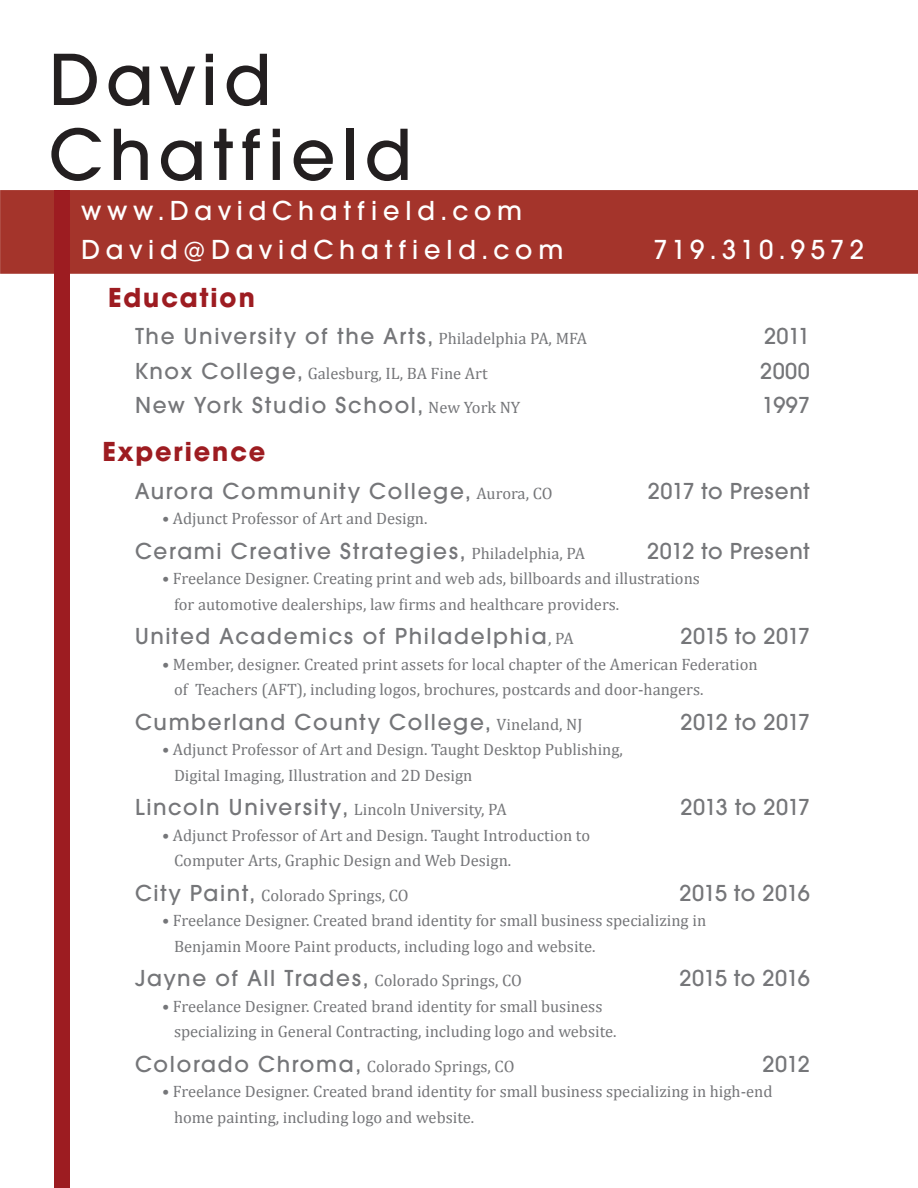
<style>
.page{position:relative;width:918px;height:1188px;background:#fff}
.page>*{position:absolute;margin:0;border:0;box-sizing:border-box;transform-origin:0 0}
.t1{font:500 76.5px/75px "Avalon";letter-spacing:.085em;color:#231f20}
.t2{font:500 28.5px/39px "Avalon";letter-spacing:.2em;color:#fff}
.t3{font:700 28.5px "Avalon";letter-spacing:.065em;color:#9d1c21}
.t4{font:500 28.5px "Avalon";letter-spacing:.155em;color:#fff}
.t5{font:500 24px "Avalon";letter-spacing:.065em;color:#757679}
.t6{font:500 24px "Avalon";letter-spacing:-.02em;color:#757679}
.t7{font:500 24px "Avalon";letter-spacing:.025em;color:#757679}
.t8{font:500 24px "Avalon";letter-spacing:-.03em;color:#757679}
.t9{font:16.5px/25.5px "Cambria";color:#757679}
.s1{font-family:"Cambria";font-weight:400;font-size:16.5px}
.s2{font-family:"Avalon";font-weight:500;font-size:24px}
</style>
<div class="page">
<div style="left:54px;top:190px;width:15px;height:998px;background:#9d1c21"></div>
<div style="left:0;top:190px;width:918px;height:84px;background:#a4342b"></div>
<div style="left:54px;top:190px;width:15px;height:84px;background:#9d1c21"></div>
<h1 class="t1" style="left:49px;top:42px;width:365px">David<br>Chatfield</h1>
<h2 class="t2" style="left:81px;top:191px;width:484px">www.DavidChatfield.com<br>David@DavidChatfield.com</h2>
<h2 class="t4" style="left:653px;top:233px;width:212px">719.310.9572</h2>
<h2 class="t3" style="left:108px;top:280px;width:148px">Education</h2>
<h3 class="t5" style="left:135px;top:323px;width:454px">The University of the Arts, <span class="s1">Philadelphia PA, MFA</span></h3>
<h3 class="t5" style="left:764px;top:323px;width:47px">2011</h3>
<p class="t9" style="left:135px;top:361px;width:354px"><span class="s2">Knox College,</span> Galesburg, IL, BA Fine Art</p>
<h3 class="t5" style="left:760px;top:357px;width:51px">2000</h3>
<h3 class="t5" style="left:135px;top:392px;width:387px">New York Studio School, <span class="s1">New York NY</span></h3>
<h3 class="t5" style="left:762px;top:392px;width:50px">1997</h3>
<h2 class="t3" style="left:103px;top:434px;width:164px">Experience</h2>
<h3 class="t5" style="left:135px;top:477px;width:419px">Aurora Community College, <span class="s1">Aurora, CO</span></h3>
<h3 class="t7" style="left:648px;top:477px;width:164px">2017 to Present</h3>
<p class="t9" style="left:162px;top:506px;width:267px">• Adjunct Professor of Art and Design.</p>
<h3 class="t5" style="left:135px;top:537px;width:452px">Cerami Creative Strategies, <span class="s1">Philadelphia, PA</span></h3>
<h3 class="t7" style="left:647px;top:537px;width:164px">2012 to Present</h3>
<p class="t9" style="left:174px;top:566px;width:528px;text-indent:-12px">• Freelance Designer. Creating print and web ads, billboards and illustrations for automotive dealerships, law firms and healthcare providers.</p>
<h3 class="t5" style="left:135px;top:623px;width:440px">United Academics of Philadelphia<span class="s1">, PA</span></h3>
<h3 class="t6" style="left:680px;top:623px;width:131px">2015 to 2017</h3>
<p class="t9" style="left:174px;top:651px;width:585px;text-indent:-12px">• Member, designer. Created print assets for local chapter of the American Federation of Teachers (AFT), including logos, brochures, postcards and door-hangers.</p>
<h3 class="t5" style="left:135px;top:708px;width:449px">Cumberland County College, <span class="s1">Vineland, NJ</span></h3>
<h3 class="t8" style="left:681px;top:708px;width:131px">2012 to 2017</h3>
<p class="t9" style="left:174px;top:737px;width:451px;text-indent:-12px">• Adjunct Professor of Art and Design. Taught Desktop Publishing,<br>Digital Imaging, Illustration and 2D Design</p>
<p class="t9" style="left:135px;top:797px;width:373px"><span class="s2">Lincoln University,</span> Lincoln University, PA</p>
<h3 class="t8" style="left:681px;top:794px;width:131px">2013 to 2017</h3>
<p class="t9" style="left:174px;top:822px;width:418px;text-indent:-12px">• Adjunct Professor of Art and Design. Taught Introduction to<br>Computer Arts, Graphic Design and Web Design.</p>
<p class="t9" style="left:135px;top:882px;width:275px"><span class="s2">City Paint,</span> Colorado Springs, CO</p>
<h3 class="t6" style="left:680px;top:879px;width:132px">2015 to 2016</h3>
<p class="t9" style="left:174px;top:908px;width:534px;text-indent:-12px">• Freelance Designer. Created brand identity for small business specializing in<br>Benjamin Moore Paint products, including logo and website.</p>
<p class="t9" style="left:135px;top:968px;width:389px"><span class="s2">Jayne of All Trades,</span> Colorado Springs, CO</p>
<h3 class="t6" style="left:680px;top:965px;width:132px">2015 to 2016</h3>
<p class="t9" style="left:174px;top:993px;width:444px;text-indent:-12px">• Freelance Designer. Created brand identity for small business specializing in General Contracting, including logo and website.</p>
<p class="t9" style="left:135px;top:1053px;width:381px"><span class="s2">Colorado Chroma,</span> Colorado Springs, CO</p>
<h3 class="t5" style="left:763px;top:1050px;width:49px">2012</h3>
<p class="t9" style="left:174px;top:1079px;width:600px;text-indent:-12px">• Freelance Designer. Created brand identity for small business specializing in high-end home painting, including logo and website.</p>
</div>
